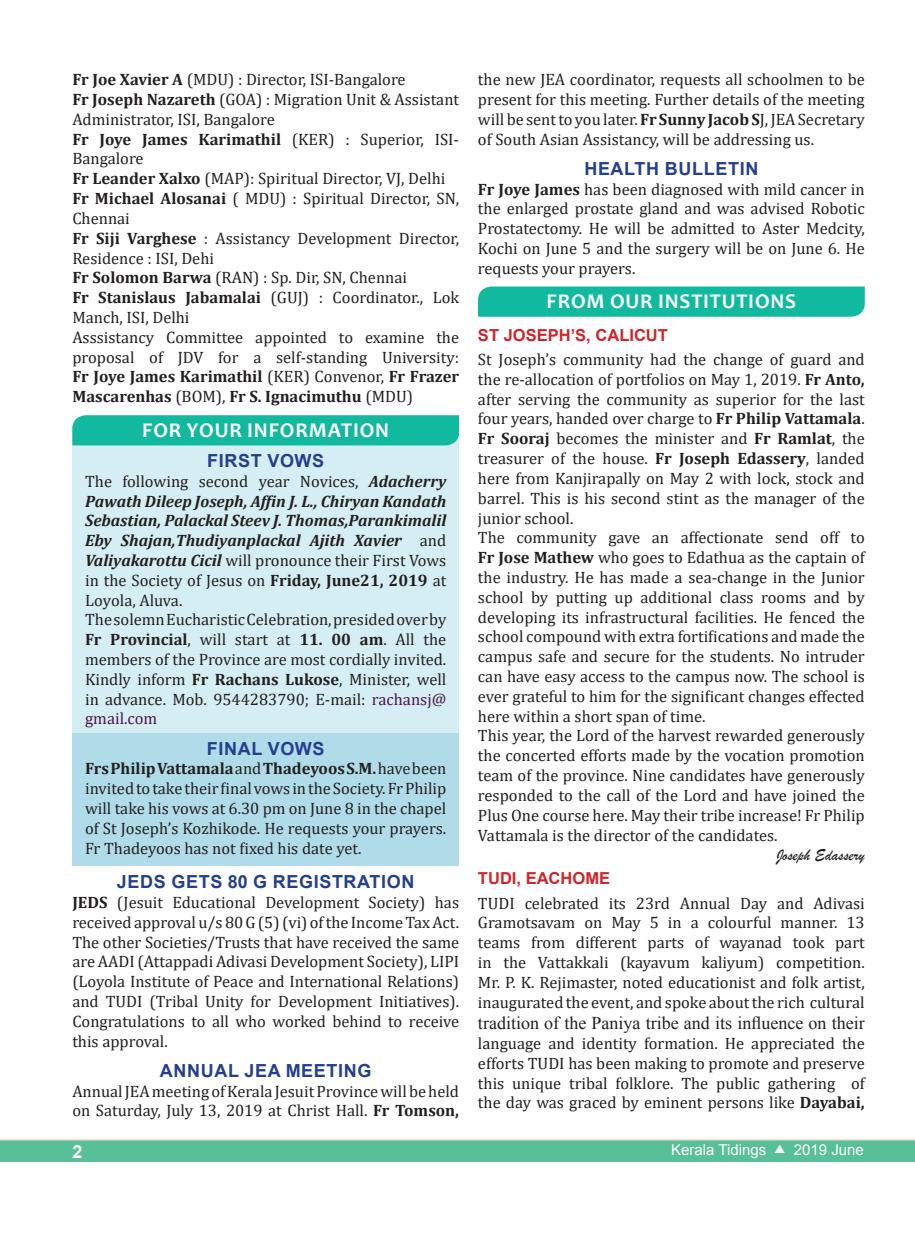
<style>
.page{position:relative;width:915px;height:1234px;background:#fff}
.page>*{position:absolute;margin:0;border:0;box-sizing:border-box;transform-origin:0 0}
.t1{font:700 21px "Candara";letter-spacing:.04em;color:#fff}
.t2{font:700 18px "Arial";letter-spacing:.035em;color:#253f8e}
.t3{font:18px "Times New Roman";color:#231f20}
.t4{font:700 18px "Arial";color:#fff}
.t5{font:16.5px/19.8px "Cambria";color:#231f20;text-align:justify}
.t6{font:700 16.5px "Arial";color:#d1232a}
.t7{font:16.5px "Brush Script";color:#231f20}
.t8{font:15px "Arial";color:#fff}
.s1{font-weight:700}
.s2{font-weight:700;font-style:italic}
.s3{color:#4d154f}
.s4{font-family:"Dixieland";font-size:12px}
</style>
<div class="page">
<div style="left:72px;top:730px;width:387px;height:135px;background:#b0dce9"></div>
<div style="left:72px;top:426px;width:387px;height:306px;background:#d5eef3"></div>
<div style="left:72px;top:415px;width:387px;height:30px;background:#11b99e"></div>
<div style="left:478px;top:286px;width:386px;height:30px;background:#11b99e"></div>
<div style="left:0;top:1138px;width:914px;height:23px;background:#57c098"></div>
<hr style="left:0;top:1138px;width:914px;height:2px;background:#fde0c7">
<p class="t5" style="left:72px;top:70px;width:388px;text-align:left"><span class="s1">Fr Joe Xavier A</span> (MDU) : Director, ISI-Bangalore<br><span class="s1">Fr Joseph Nazareth</span> (GOA) : Migration Unit &amp; Assistant Administrator, ISI, Bangalore<br><span class="s1">Fr Joye James Karimathil</span> (KER) : Superior, ISI-Bangalore<br><span class="s1">Fr Leander Xalxo</span> (MAP): Spiritual Director, VJ, Delhi <span class="s1">Fr Michael Alosanai</span> ( MDU) : Spiritual Director, SN, Chennai<br><span class="s1">Fr Siji Varghese</span> : Assistancy Development Director, Residence : ISI, Dehi<br><span class="s1">Fr Solomon Barwa</span> (RAN) : Sp. Dir, SN, Chennai<br><span class="s1">Fr Stanislaus Jabamalai</span> (GUJ) : Coordinator., Lok Manch, ISI, Delhi<br>Asssistancy Committee appointed to examine the proposal of JDV for a self-standing University:<br><span class="s1">Fr Joye James Karimathil</span> (KER) Convenor, <span class="s1">Fr Frazer Mascarenhas</span> (BOM), <span class="s1">Fr S. Ignacimuthu</span> (MDU)</p>
<p class="t1" style="left:142px;top:416px;width:248px">FOR YOUR INFORMATION</p>
<p class="t2" style="left:207px;top:448px;width:119px">FIRST VOWS</p>
<p class="t5" style="left:85px;top:471px;width:362px;text-align:left">The following second year Novices, <span class="s2">Adacherry Pawath Dileep Joseph, Affin J. L., Chiryan Kandath Sebastian, Palackal Steev J. Thomas,Parankimalil Eby Shajan,Thudiyanplackal Ajith Xavier</span> and <span class="s2">Valiyakarottu Cicil</span> will pronounce their First Vows in the Society of Jesus on <span class="s1">Friday, June21, 2019</span> at Loyola, Aluva.<br>The solemn Eucharistic Celebration, presided over by <span class="s1">Fr Provincial</span>, will start at <span class="s1">11. 00 am</span>. All the members of the Province are most cordially invited.<br>Kindly inform <span class="s1">Fr Rachans Lukose</span>, Minister, well in advance. Mob. 9544283790; E-mail: <span class="s3">rachansj@ gmail.com</span></p>
<p class="t2" style="left:207px;top:735px;width:119px">FINAL VOWS</p>
<p class="t5" style="left:85px;top:758px;width:362px"><span class="s1">Frs Philip Vattamala</span> and <span class="s1">Thadeyoos S.M.</span> have been invited to take their final vows in the Society. Fr Philip will take his vows at 6.30 pm on June 8 in the chapel of St Joseph’s Kozhikode. He requests your prayers.<br>Fr Thadeyoos has not fixed his date yet.</p>
<p class="t2" style="left:117px;top:868px;width:299px">JEDS GETS 80 G REGISTRATION</p>
<p class="t5" style="left:72px;top:892px;width:388px"><span class="s1">JEDS</span> (Jesuit Educational Development Society) has received approval u/s 80 G (5) (vi) of the Income Tax Act.<br>The other Societies/Trusts that have received the same are AADI (Attappadi Adivasi Development Society), LIPI (Loyola Institute of Peace and International Relations) and TUDI (Tribal Unity for Development Initiatives).<br>Congratulations to all who worked behind to receive this approval.</p>
<p class="t2" style="left:160px;top:1057px;width:213px">ANNUAL JEA MEETING</p>
<p class="t5" style="left:72px;top:1080px;width:388px">Annual JEA meeting of Kerala Jesuit Province will be held on Saturday, July 13, 2019 at Christ Hall. <span class="s1">Fr Tomson,</span></p>
<p class="t5" style="left:478px;top:70px;width:388px">the new JEA coordinator, requests all schoolmen to be present for this meeting. Further details of the meeting will be sent to you later. <span class="s1">Fr Sunny Jacob S</span>J, JEA Secretary of South Asian Assistancy, will be addressing us.</p>
<p class="t2" style="left:584px;top:156px;width:175px">HEALTH BULLETIN</p>
<p class="t5" style="left:478px;top:179px;width:388px"><span class="s1">Fr Joye James</span> has been diagnosed with mild cancer in the enlarged prostate gland and was advised Robotic Prostatectomy. He will be admitted to Aster Medcity, Kochi on June 5 and the surgery will be on June 6. He requests your prayers.</p>
<p class="t1" style="left:546px;top:288px;width:251px">FROM OUR INSTITUTIONS</p>
<p class="t6" style="left:478px;top:323px;width:191px">ST JOSEPH’S, CALICUT</p>
<p class="t5" style="left:478px;top:349px;width:388px;text-align:left">St Joseph’s community had the change of guard and the re-allocation of portfolios on May 1, 2019. <span class="s1">Fr Anto, </span>after serving the community as superior for the last four years, handed over charge to <span class="s1">Fr Philip Vattamala</span>.<br><span class="s1">Fr Sooraj</span> becomes the minister and <span class="s1">Fr Ramlat</span>, the treasurer of the house. <span class="s1">Fr Joseph Edassery</span>, landed here from Kanjirapally on May 2 with lock, stock and barrel. This is his second stint as the manager of the junior school.<br>The community gave an affectionate send off to <span class="s1">Fr Jose Mathew</span> who goes to Edathua as the captain of the industry. He has made a sea-change in the Junior school by putting up additional class rooms and by developing its infrastructural facilities. He fenced the school compound with extra fortifications and made the campus safe and secure for the students. No intruder can have easy access to the campus now. The school is ever grateful to him for the significant changes effected here within a short span of time.<br>This year, the Lord of the harvest rewarded generously the concerted efforts made by the vocation promotion team of the province. Nine candidates have generously responded to the call of the Lord and have joined the Plus One course here. May their tribe increase! Fr Philip Vattamala is the director of the candidates.</p>
<p class="t7" style="left:776px;top:845px;width:90px">Joseph Edassery</p>
<p class="t6" style="left:478px;top:866px;width:133px">TUDI, EACHOME</p>
<p class="t5" style="left:478px;top:892px;width:388px">TUDI celebrated its 23rd Annual Day and Adivasi Gramotsavam on May 5 in a colourful manner. 13 teams from different parts of wayanad took part in the Vattakkali (kayavum kaliyum) competition.<br>Mr. P. K. Rejimaster, noted educationist and folk artist, inaugurated the event, and spoke about the rich cultural</p>
<p class="t3" style="left:478px;top:1010px;width:388px">tradition of the Paniya tribe and its influence on their</p>
<p class="t5" style="left:478px;top:1033px;width:388px">language and identity formation. He appreciated the efforts TUDI has been making to promote and preserve this unique tribal folklore. The public gathering of the day was graced by eminent persons like <span class="s1">Dayabai,</span></p>
<p class="t4" style="left:72px;top:1139px;width:12px">2</p>
<p class="t8" style="left:671px;top:1139px;width:194px">Kerala Tidings <span class="s4">s</span> 2019 June</p>
</div>
